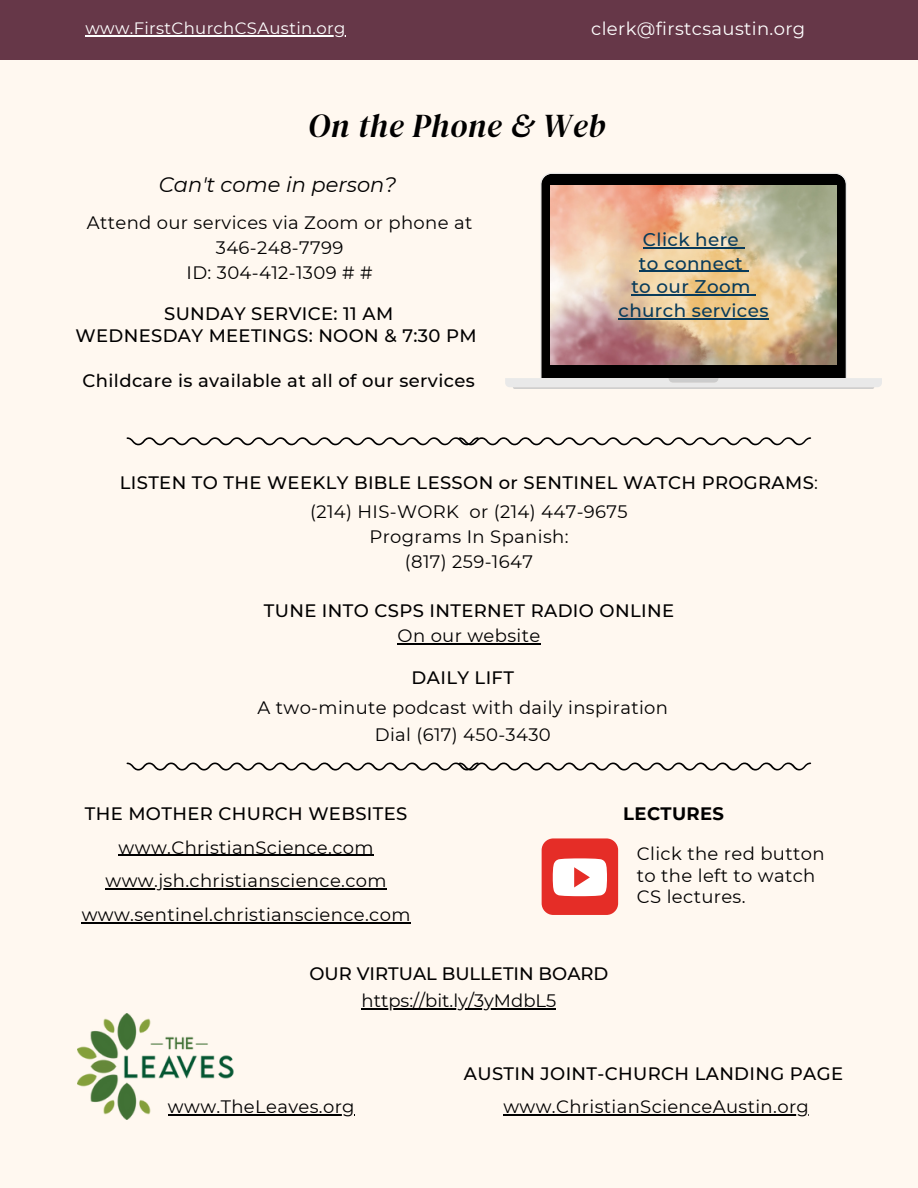
<style>
.page{position:relative;width:918px;height:1188px;background:#fff8f0}
.page>*{position:absolute;margin:0;border:0;box-sizing:border-box;transform-origin:0 0}
.t1{font:italic 33px "DM Serif Display";letter-spacing:.02em;color:#000}
.t2{font:italic 21px "Montserrat";color:#000}
.t3{font:500 18.3px "Montserrat";letter-spacing:.02em;color:#083b5b}
.t4{font:18px/21.3px "Montserrat";letter-spacing:.02em;color:#000}
.t5{font:500 18px "Montserrat";letter-spacing:.02em;color:#000}
.t6{font:500 18px "Montserrat";color:#000}
.t7{font:18px "Montserrat";letter-spacing:.02em;color:#fff}
.t8{font:18px "Montserrat";color:#000}
.t9{font:700 18px "Montserrat";letter-spacing:.02em;color:#000}
.t10{font:16.5px "Montserrat";letter-spacing:.02em;color:#fff}
.s1{font-weight:400}
</style>
<div class="page">
<img style="left:77px;top:1014px;width:159px;height:105px">
<svg style="left:505px;top:173px;width:377px;height:214px"></svg>
<svg style="left:513px;top:378px;width:361px;height:11px"></svg>
<img style="left:551px;top:186px;width:285px;height:179px">
<div style="left:542px;top:838px;width:76px;height:77px;background:#e52d27;border-radius:12px"></div>
<svg style="left:553px;top:858px;width:54px;height:38px"></svg>
<svg style="left:127px;top:437px;width:684px;height:8px"></svg>
<svg style="left:127px;top:763px;width:684px;height:7px"></svg>
<div style="left:0;top:0;width:918px;height:59px;background:#663748"></div>
<hr style="left:398px;top:643px;width:143px;height:1px;background:#000">
<hr style="left:503px;top:1115px;width:306px;height:1px;background:#000">
<hr style="left:119px;top:855px;width:255px;height:1px;background:#000">
<hr style="left:106px;top:888px;width:281px;height:2px;background:#000">
<hr style="left:82px;top:922px;width:329px;height:1px;background:#000">
<hr style="left:168px;top:1115px;width:187px;height:1px;background:#000">
<hr style="left:643px;top:247px;width:96px;height:1px;background:#083b5b">
<hr style="left:639px;top:271px;width:104px;height:1px;background:#083b5b">
<hr style="left:631px;top:294px;width:120px;height:2px;background:#083b5b">
<hr style="left:619px;top:318px;width:150px;height:1px;background:#083b5b">
<hr style="left:362px;top:1009px;width:194px;height:1px;background:#000">
<hr style="left:85px;top:36px;width:261px;height:1px;background:#fff">
<p class="t10" style="left:85px;top:18px;width:261px">www.FirstChurchCSAustin.org</p>
<p class="t7" style="left:591px;top:18px;width:216px">clerk@firstcsaustin.org</p>
<p class="t1" style="left:308px;top:103px;width:298px">On the Phone &amp; Web</p>
<p class="t2" style="left:159px;top:172px;width:239px">Can't come in person?</p>
<p class="t4" style="left:87px;top:212px;width:387px">Attend our services via Zoom or phone at</p>
<p class="t4" style="left:216px;top:237px;width:129px">346-248-7799</p>
<p class="t4" style="left:187px;top:262px;width:188px">ID: 304-412-1309 # #</p>
<p class="t5" style="left:164px;top:302px;width:231px">SUNDAY SERVICE: 11 AM</p>
<p class="t5" style="left:75px;top:325px;width:403px">WEDNESDAY MEETINGS: NOON &amp; 7:30 PM</p>
<p class="t5" style="left:83px;top:370px;width:394px">Childcare is available at all of our services</p>
<p class="t3" style="left:643px;top:228px;width:97px">Click here</p>
<p class="t3" style="left:639px;top:252px;width:105px">to connect</p>
<p class="t3" style="left:631px;top:276px;width:121px">to our Zoom</p>
<p class="t3" style="left:619px;top:299px;width:152px">church services</p>
<p class="t5" style="left:120px;top:472px;width:700px">LISTEN TO THE WEEKLY BIBLE LESSON or SENTINEL WATCH PROGRAMS<span class="s1">:</span></p>
<p class="t4" style="left:310px;top:501px;width:319px">(214) HIS-WORK or (214) 447-9675</p>
<p class="t4" style="left:369px;top:526px;width:201px">Programs In Spanish:</p>
<p class="t4" style="left:405px;top:551px;width:130px">(817) 259-1647</p>
<p class="t5" style="left:264px;top:600px;width:412px">TUNE INTO CSPS INTERNET RADIO ONLINE</p>
<p class="t4" style="left:398px;top:625px;width:144px">On our website</p>
<p class="t5" style="left:412px;top:666px;width:104px">DAILY LIFT</p>
<p class="t4" style="left:257px;top:697px;width:412px">A two-minute podcast with daily inspiration</p>
<p class="t4" style="left:375px;top:724px;width:177px">Dial (617) 450-3430</p>
<p class="t5" style="left:85px;top:802px;width:324px">THE MOTHER CHURCH WEBSITES</p>
<p class="t4" style="left:119px;top:836px;width:256px">www.ChristianScience.com</p>
<p class="t4" style="left:106px;top:870px;width:283px">www.jsh.christianscience.com</p>
<p class="t4" style="left:82px;top:904px;width:330px">www.sentinel.christianscience.com</p>
<p class="t9" style="left:623px;top:802px;width:102px">LECTURES</p>
<p class="t4" style="left:637px;top:843px;width:189px">Click the red button to the left to watch<br>CS lectures.</p>
<p class="t6" style="left:309px;top:963px;width:301px">OUR VIRTUAL BULLETIN BOARD</p>
<p class="t8" style="left:362px;top:990px;width:196px">https://bit.ly/3yMdbL5</p>
<p class="t4" style="left:168px;top:1096px;width:188px">www.TheLeaves.org</p>
<p class="t5" style="left:464px;top:1062px;width:381px">AUSTIN JOINT-CHURCH LANDING PAGE</p>
<p class="t4" style="left:503px;top:1096px;width:307px">www.ChristianScienceAustin.org</p>
</div>
